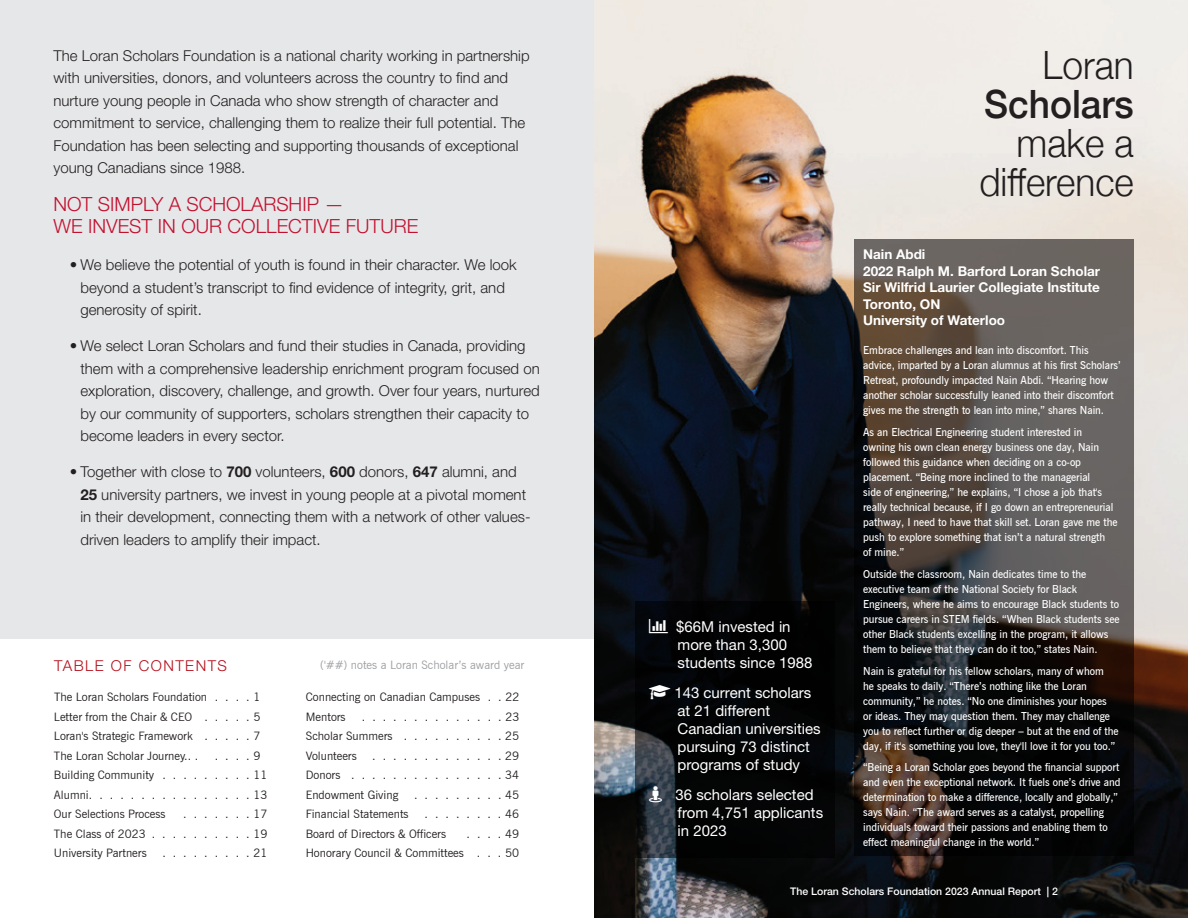
<style>
.page{position:relative;width:1188px;height:918px;background:#fff}
.page>*{position:absolute;margin:0;border:0;box-sizing:border-box;transform-origin:0 0}
.t1{font:300 39px/39px "Helvetica Neue";color:#231f20;text-align:right;scale:.95 1}
.t2{font:500 39px "Helvetica Neue";color:#231f20;scale:.95 1}
.t3{font:300 19.5px/22.5px "Helvetica Neue LT Std";color:#c3102f}
.t4{font:300 15px/22.5px "Helvetica Neue LT Std";color:#231f20}
.t5{font:15px/18px "Helvetica Neue LT Std";color:#fff}
.t6{font:300 15px "Helvetica Neue LT Std";letter-spacing:.1em;color:#b50e1a}
.t7{font:700 13.5px/16.5px "Helvetica Neue LT Std";color:#fff}
.t8{font:11.7px/19.5px "News Gothic BT";color:#231f20;text-align:justify}
.t9{font:11.7px "News Gothic BT";color:#9d9fa2}
.t10{font:600 10.8px/15px "News Gothic BT";letter-spacing:-.005em;color:#fff}
.t11{font:500 10.5px "Helvetica Neue LT Std";color:#fff}
.s1{font-weight:400}
.s2{font-weight:700}
</style>
<div class="page">
<div style="left:0;top:0;width:605px;height:638px;background:#e6e7e9"></div>
<img style="left:594px;top:0;width:594px;height:918px">
<svg style="left:854px;top:239px;width:279px;height:616px"></svg>
<svg style="left:636px;top:602px;width:199px;height:256px;fill:#030404"></svg>
<svg style="left:649px;top:619px;width:19px;height:14px"></svg>
<svg style="left:649px;top:685px;width:21px;height:14px"></svg>
<svg style="left:649px;top:786px;width:13px;height:16px"></svg>
<p class="t4" style="left:53px;top:44px;width:478px">The Loran Scholars Foundation is a national charity working in partnership with universities, donors, and volunteers across the country to find and nurture young people in Canada who show strength of character and commitment to service, challenging them to realize their full potential. The Foundation has been selecting and supporting thousands of exceptional young Canadians since 1988.</p>
<h2 class="t3" style="left:53px;top:192px;width:366px">NOT SIMPLY A SCHOLARSHIP —<br>WE INVEST IN OUR COLLECTIVE FUTURE</h2>
<h3 class="t4" style="left:80px;top:253px;width:438px;text-indent:-10px"><span class="s1">•</span> We believe the potential of youth is found in their character. We look beyond a student’s transcript to find evidence of integrity, grit, and generosity of spirit.</h3>
<p class="t4" style="left:80px;top:334px;width:461px;text-indent:-10px"><span class="s1">•</span> We select Loran Scholars and fund their studies in Canada, providing them with a comprehensive leadership enrichment program focused on exploration, discovery, challenge, and growth. Over four years, nurtured by our community of supporters, scholars strengthen their capacity to become leaders in every sector.</p>
<p class="t4" style="left:80px;top:460px;width:452px;text-indent:-10px"><span class="s1">•</span> Together with close to <span class="s2">700</span> volunteers, <span class="s2">600</span> donors, <span class="s2">647</span> alumni, and <span class="s2">25</span> university partners, we invest in young people at a pivotal moment in their development, connecting them with a network of other values&shy;driven leaders to amplify their impact.</p>
<h3 class="t6" style="left:54px;top:656px;width:175px">TABLE OF CONTENTS</h3>
<p class="t8" style="left:54px;top:687px;width:155px">The Loran Scholars Foundation</p>
<p class="t8" style="left:253px;top:687px;width:8px">1</p>
<p class="t8" style="left:54px;top:707px;width:140px">Letter from the Chair &amp; CEO</p>
<p class="t8" style="left:253px;top:707px;width:8px">5</p>
<p class="t8" style="left:54px;top:726px;width:140px">Loran's Strategic Framework</p>
<p class="t8" style="left:253px;top:726px;width:8px">7</p>
<p class="t8" style="left:54px;top:746px;width:143px">The Loran Scholar Journey.. .</p>
<p class="t8" style="left:253px;top:746px;width:8px">9</p>
<p class="t8" style="left:54px;top:765px;width:102px">Building Community</p>
<p class="t8" style="left:54px;top:765px;width:215px;text-indent:199px">11<br>Alumni . . . . . . . . . . . . . . . . 13<br>Our Selections Process</p>
<p class="t8" style="left:54px;top:804px;width:215px;text-indent:199px">17<br>The Class of 2023 . . . . . . . . . . 19<br>University Partners</p>
<p class="t8" style="left:253px;top:843px;width:15px">21</p>
<p class="t9" style="left:320px;top:657px;width:206px">('##) notes a Loran Scholar’s award year</p>
<p class="t8" style="left:306px;top:687px;width:176px">Connecting on Canadian Campuses</p>
<p class="t8" style="left:505px;top:687px;width:15px">22</p>
<p class="t8" style="left:306px;top:707px;width:41px">Mentors</p>
<p class="t8" style="left:505px;top:707px;width:15px">23</p>
<p class="t8" style="left:306px;top:726px;width:88px">Scholar Summers</p>
<p class="t8" style="left:505px;top:726px;width:15px">25</p>
<p class="t8" style="left:306px;top:746px;width:52px">Volunteers</p>
<p class="t8" style="left:505px;top:746px;width:15px">29</p>
<p class="t8" style="left:306px;top:765px;width:36px">Donors</p>
<p class="t8" style="left:505px;top:765px;width:15px">34</p>
<p class="t8" style="left:306px;top:785px;width:94px">Endowment Giving</p>
<p class="t8" style="left:505px;top:785px;width:15px">45</p>
<p class="t8" style="left:306px;top:804px;width:105px">Financial Statements</p>
<p class="t8" style="left:505px;top:804px;width:15px">46</p>
<p class="t8" style="left:306px;top:824px;width:142px">Board of Directors &amp; Officers</p>
<p class="t8" style="left:306px;top:824px;width:215px;text-align:right">49<br>Honorary Council &amp; Committees . . . 50</p>
<h3 class="t5" style="left:676px;top:617px;width:138px">$66M invested in more than 3,300 students since 1988</h3>
<h3 class="t5" style="left:674px;top:683px;width:148px">143 current scholars at 21 different<br>Canadian universities pursuing 73 distinct programs of study</h3>
<h3 class="t5" style="left:676px;top:785px;width:149px">36 scholars selected from 4,751 applicants in 2023</h3>
<h1 class="t1" style="left:1043px;top:42px;width:98px">Loran</h1>
<h1 class="t2" style="left:984px;top:72px;width:159px">Scholars</h1>
<h1 class="t1" style="left:979px;top:120px;width:164px">make a difference</h1>
<p class="t7" style="left:863px;top:246px;width:239px">Nain Abdi<br>2022 Ralph M. Barford Loran Scholar<br>Sir Wilfrid Laurier Collegiate Institute<br>Toronto, ON<br>University of Waterloo</p>
<p class="t10" style="left:863px;top:343px;width:259px">Embrace challenges and lean into discomfort. This advice, imparted by a Loran alumnus at his first Scholars’ Retreat, profoundly impacted Nain Abdi. “Hearing how another scholar successfully leaned into their discomfort gives me the strength to lean into mine,” shares Nain.</p>
<p class="t10" style="left:863px;top:425px;width:256px">As an Electrical Engineering student interested in<br>owning his own clean energy business one day, Nain followed this guidance when deciding on a co-op placement. “Being more inclined to the managerial<br>side of engineering,” he explains, “I chose a job that's really technical because, if I go down an entrepreneurial pathway, I need to have that skill set. Loran gave me the push to explore something that isn’t a natural strength<br>of mine.”</p>
<p class="t10" style="left:863px;top:566px;width:258px">Outside the classroom, Nain dedicates time to the executive team of the National Society for Black Engineers, where he aims to encourage Black students to pursue careers in STEM fields. “When Black students see other Black students excelling in the program, it allows them to believe that they can do it too,” states Nain.</p>
<p class="t10" style="left:863px;top:663px;width:257px">Nain is grateful for his fellow scholars, many of whom<br>he speaks to daily. “There’s nothing like the Loran community,” he notes. “No one diminishes your hopes<br>or ideas. They may question them. They may challenge you to reflect further or dig deeper – but at the end of the day, if it's something you love, they'll love it for you too.”</p>
<p class="t10" style="left:863px;top:760px;width:259px">“Being a Loran Scholar goes beyond the financial support and even the exceptional network. It fuels one’s drive and determination to make a difference, locally and globally,” says Nain. “The award serves as a catalyst, propelling individuals toward their passions and enabling them to effect meaningful change in the world.”</p>
<p class="t11" style="left:790px;top:885px;width:269px">The Loran Scholars Foundation 2023 Annual Report | 2</p>
</div>
